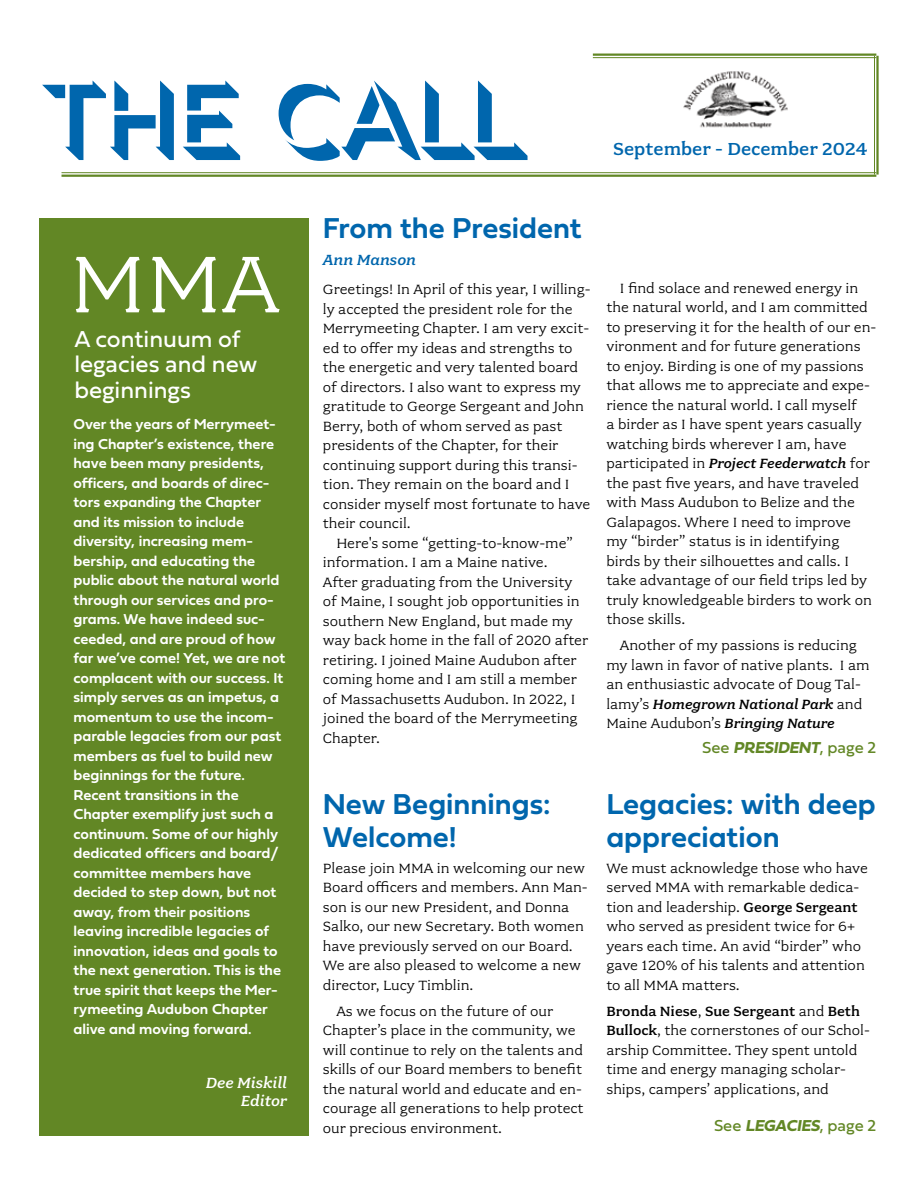
<style>
.page{position:relative;width:918px;height:1188px;background:#fff}
.page>*{position:absolute;margin:0;border:0;box-sizing:border-box;transform-origin:0 0}
.t1{font:94.5px "Rig Light Extrude";color:#0066ad}
.t2{font:90px "Fairplex Wide OT";color:#fff}
.t3{font:30px/33px "Fieldwork Geo Demibold";color:#0066ad}
.t4{font:24px/25.5px "Fieldwork Hum";color:#fff}
.t5{font:500 19.5px "Fairplex Wide OT";color:#0066ad}
.t6{font:16.5px "Fieldwork Hum";color:#628725}
.t7{font:italic 16.5px/18px "Fairplex Wide OT Med";color:#fff;text-align:right}
.t8{font:italic 16.5px "Fairplex Wide OT Med";color:#0066ad}
.t9{font:15px/19.5px "Fairplex Wide OT";color:#000}
.t10{font:15px/19.5px "Fieldwork Geo Demibold";color:#fff}
.t11{font:italic 15px "Fairplex Wide OT Med";color:#000}
.s1{font-family:"Fairplex Wide OT";font-style:normal}
.s2{font-family:"Fairplex Wide OT Med";font-style:italic}
.s3{font-family:"Fieldwork";font-weight:700;font-style:italic}
.s4{font-weight:500}
</style>
<div class="page">
<img style="left:683px;top:71px;width:105px;height:58px">
<hr style="left:62px;top:172px;width:814px;height:1px;background:#628725">
<hr style="left:62px;top:175px;width:814px;height:2px;background:#628725">
<hr style="left:874px;top:56px;width:1px;height:119px;background:#628725">
<hr style="left:876px;top:56px;width:3px;height:119px;background:#628725">
<hr style="left:593px;top:57px;width:283px;height:1px;background:#628725">
<hr style="left:593px;top:54px;width:283px;height:2px;background:#628725">
<div style="left:39px;top:218px;width:270px;height:918px;background:#628725"></div>
<h1 class="t1" style="left:39px;top:58px;width:477px">The Call</h1>
<h3 class="t3" style="left:323px;top:211px;width:260px">From the President</h3>
<h3 class="t5" style="left:613px;top:138px;width:256px">September - December 2024</h3>
<h2 class="t2" style="left:70px;top:234px;width:212px">MMA</h2>
<h3 class="t4" style="left:74px;top:325px;width:184px">A continuum of legacies and new beginnings</h3>
<p class="t10" style="left:74px;top:414px;width:213px">Over the years of Merrymeet&shy;ing Chapter’s existence, there have been many presidents, officers, and boards of direc&shy;tors expanding the Chapter and its mission to include diversity, increasing mem&shy;bership, and educating the public about the natural world through our services and pro&shy;grams. We have indeed suc&shy;ceeded, and are proud of how far we’ve come! Yet, we are not complacent with our success. It simply serves as an impetus, a momentum to use the incom&shy;parable legacies from our past members as fuel to build new beginnings for the future.<br>Recent transitions in the<br>Chapter exemplify just such a continuum. Some of our highly dedicated officers and board/ committee members have decided to step down, but not away, from their positions leaving incredible legacies of innovation, ideas and goals to the next generation. This is the true spirit that keeps the Mer&shy;rymeeting Audubon Chapter alive and moving forward.</p>
<p class="t7" style="left:206px;top:1074px;width:83px">Dee Miskill<br>Editor</p>
<p class="t8" style="left:323px;top:250px;width:95px">Ann Manson</p>
<p class="t9" style="left:323px;top:280px;width:269px">Greetings! In April of this year, I willing&shy;ly accepted the president role for the Merrymeeting Chapter. I am very excit&shy;ed to offer my ideas and strengths to the energetic and very talented board of directors. I also want to express my gratitude to George Sergeant and John Berry, both of whom served as past presidents of the Chapter, for their continuing support during this transi&shy;tion. They remain on the board and I consider myself most fortunate to have their council.</p>
<p class="t9" style="left:323px;top:533px;width:267px;text-indent:14px">Here's some “getting-to-know-me” information. I am a Maine native.<br>After graduating from the University of Maine, I sought job opportunities in southern New England, but made my way back home in the fall of 2020 after retiring. I joined Maine Audubon after coming home and I am still a member of Massachusetts Audubon. In 2022, I joined the board of the Merrymeeting Chapter.</p>
<p class="t9" style="left:606px;top:278px;width:271px;text-indent:14px">I find solace and renewed energy in the natural world, and I am committed to preserving it for the health of our en&shy;vironment and for future generations to enjoy. Birding is one of my passions that allows me to appreciate and expe&shy;rience the natural world. I call myself<br>a birder as I have spent years casually watching birds wherever I am, have</p>
<p class="t11" style="left:606px;top:455px;width:265px"><span class="s1">participated in</span> Project Feederwatch <span class="s1">for</span></p>
<p class="t9" style="left:606px;top:473px;width:267px">the past five years, and have traveled with Mass Audubon to Belize and the Galapagos. Where I need to improve my “birder” status is in identifying birds by their silhouettes and calls. I take advantage of our field trips led by truly knowledgeable birders to work on those skills.</p>
<p class="t9" style="left:606px;top:636px;width:265px;text-align:center">Another of my passions is reducing<br>my lawn in favor of native plants. I am an enthusiastic advocate of Doug Tal-</p>
<p class="t11" style="left:606px;top:696px;width:257px"><span class="s1">lamy’s</span> Homegrown National Park <span class="s1">and</span></p>
<p class="t9" style="left:606px;top:714px;width:230px">Maine Audubon’s <span class="s2">Bringing Nature</span></p>
<p class="t6" style="left:702px;top:734px;width:176px">See <span class="s3">PRESIDENT</span>, page 2</p>
<h3 class="t3" style="left:323px;top:787px;width:229px">New Beginnings:<br>Welcome!</h3>
<h3 class="t3" style="left:606px;top:787px;width:271px">Legacies: with deep appreciation</h3>
<p class="t9" style="left:323px;top:858px;width:266px">Please join MMA in welcoming our new Board officers and members. Ann Man&shy;son is our new President, and Donna Salko, our new Secretary. Both women have previously served on our Board.<br>We are also pleased to welcome a new director, Lucy Timblin.</p>
<p class="t9" style="left:323px;top:1001px;width:262px;text-indent:14px">As we focus on the future of our Chapter’s place in the community, we will continue to rely on the talents and skills of our Board members to benefit the natural world and educate and en&shy;courage all generations to help protect our precious environment.</p>
<p class="t9" style="left:606px;top:858px;width:263px">We must acknowledge those who have served MMA with remarkable dedica&shy;tion and leadership. <span class="s4">George Sergeant </span>who served as president twice for 6+ years each time. An avid “birder” who gave 120% of his talents and attention to all MMA matters.</p>
<p class="t9" style="left:606px;top:1001px;width:265px"><span class="s4">Bronda Niese</span>, <span class="s4">Sue Sergeant</span> and <span class="s4">Beth Bullock</span>, the cornerstones of our Schol&shy;arship Committee. They spent untold time and energy managing scholar&shy;ships, campers’ applications, and</p>
<p class="t6" style="left:714px;top:1113px;width:164px">See <span class="s3">LEGACIES</span>, page 2</p>
</div>
